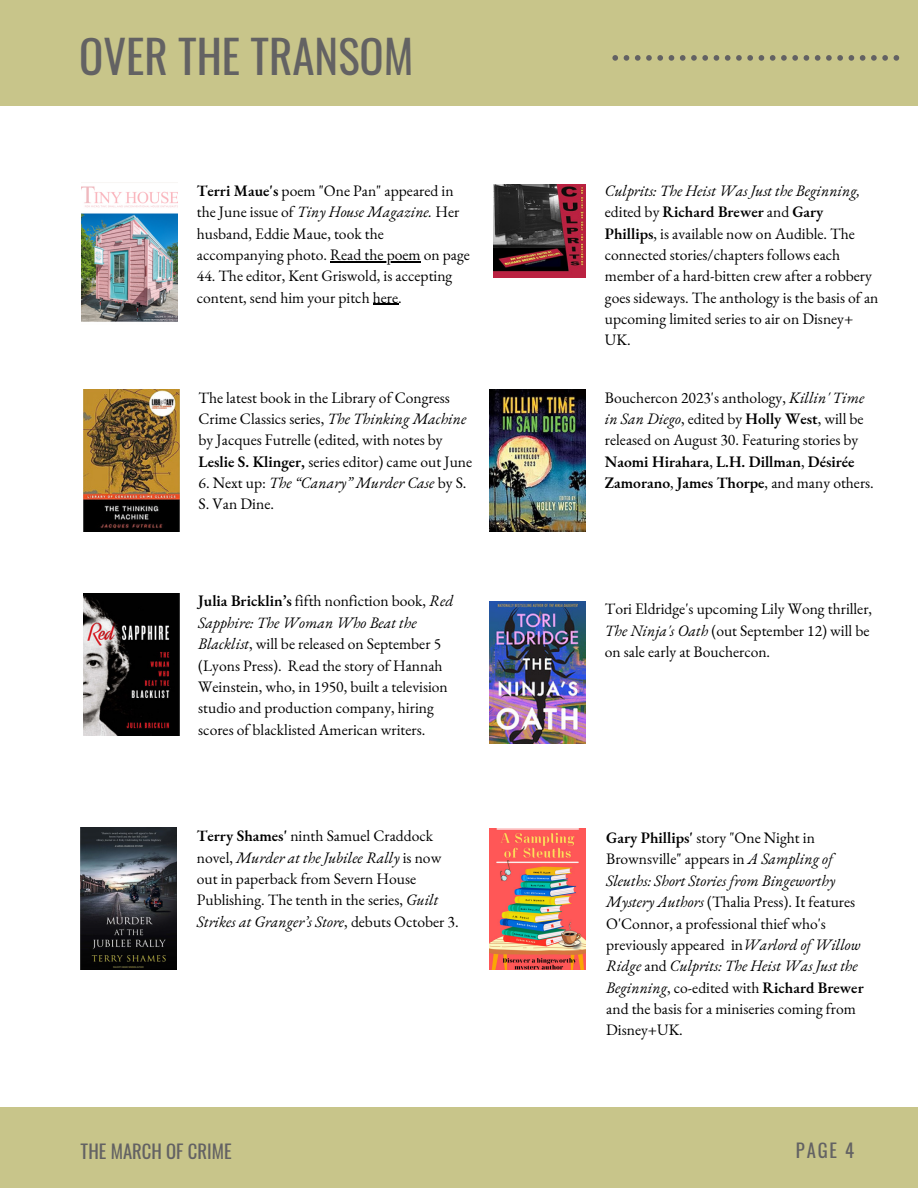
<style>
.page{position:relative;width:918px;height:1188px;background:#fff}
.page>*{position:absolute;margin:0;border:0;box-sizing:border-box;transform-origin:0 0}
.t1{font:45px "Oswald";color:#636263}
.t2{font:18.75px "Oswald";color:#636263}
.t3{font:15.6px/21.3px "EB Garamond";color:#000}
.s1{font-weight:600}
.s2{font-style:italic}
</style>
<div class="page">
<div style="left:0;top:1107px;width:918px;height:81px;background:#c8c58a"></div>
<div style="left:0;top:0;width:918px;height:105px;background:#c8c58a"></div>
<svg style="left:612px;top:55px;width:287px;height:6px"></svg>
<img style="left:82px;top:186px;width:96px;height:136px">
<img style="left:84px;top:389px;width:95px;height:142px">
<img style="left:490px;top:601px;width:96px;height:142px">
<img style="left:81px;top:828px;width:95px;height:141px">
<img style="left:490px;top:828px;width:96px;height:142px">
<img style="left:83px;top:593px;width:96px;height:142px">
<img style="left:493px;top:185px;width:92px;height:92px">
<hr style="left:330px;top:261px;width:91px;height:1px;background:#000">
<svg style="left:373px;top:304px;width:25px;height:1px"></svg>
<img style="left:490px;top:389px;width:96px;height:142px">
<p class="t1" style="left:79px;top:21px;width:336px">OVER THE TRANSOM</p>
<p class="t3" style="left:197px;top:180px;width:275px"><span class="s1">Terri Maue's</span> poem "One Pan" appeared in the June issue of <span class="s2">Tiny House Magazine.</span> Her husband, Eddie Maue, took the accompanying photo. Read the poem on page</p>
<p class="t3" style="left:197px;top:265px;width:257px">44. The editor, Kent Griswold, is accepting content, send him your pitch here.</p>
<p class="t3" style="left:199px;top:386px;width:275px">The latest book in the Library of Congress Crime Classics series, <span class="s2">The Thinking Machine </span>by Jacques Futrelle (edited, with notes by <span class="s1">Leslie S. Klinger,</span> series editor) came out June</p>
<p class="t3" style="left:199px;top:472px;width:269px">6. Next up: <span class="s2">The “Canary” Murder Case</span> by S.<br>S. Van Dine.</p>
<p class="t3" style="left:198px;top:590px;width:257px"><span class="s1">Julia Bricklin’s</span> fifth nonfiction book, <span class="s2">Red Sapphire: The Woman Who Beat the Blacklist</span>, will be released on September 5 (Lyons Press). Read the story of Hannah Weinstein, who, in 1950, built a television studio and production company, hiring scores of blacklisted American writers.</p>
<p class="t3" style="left:605px;top:180px;width:275px"><span class="s2">Culprits: The Heist Was Just the Beginning, </span>edited by <span class="s1">Richard Brewer</span> and <span class="s1">Gary Phillips</span>, is available now on Audible. The connected stories/chapters follows each member of a hard-bitten crew after a robbery goes sideways. The anthology is the basis of an upcoming limited series to air on Disney+ UK.</p>
<p class="t3" style="left:605px;top:386px;width:271px">Bouchercon 2023's anthology, <span class="s2">Killin' Time in San Diego</span>, edited by <span class="s1">Holly West</span>, will be released on August 30. Featuring stories by <span class="s1">Naomi Hirahara</span>, <span class="s1">L.H. Dillman</span>, <span class="s1">Désirée Zamorano</span>, <span class="s1">James Thorpe</span>, and many others.</p>
<p class="t3" style="left:605px;top:598px;width:269px">Tori Eldridge's upcoming Lily Wong thriller,<br><span class="s2">The Ninja's Oath</span> (out September 12) will be on sale early at Bouchercon.</p>
<p class="t3" style="left:197px;top:825px;width:263px"><span class="s1">Terry Shames'</span> ninth Samuel Craddock novel, <span class="s2">Murder at the Jubilee Rally</span> is now out in paperback from Severn House Publishing. The tenth in the series, <span class="s2">Guilt Strikes at Granger’s Store</span>, debuts October 3.</p>
<p class="t3" style="left:606px;top:827px;width:259px"><span class="s1">Gary Phillips'</span> story "One Night in Brownsville" appears in <span class="s2">A Sampling of Sleuths: Short Stories from Bingeworthy Mystery Authors</span> (Thalia Press). It features O'Connor, a professional thief who's previously appeared in<span class="s2">Warlord of Willow Ridge</span> and <span class="s2">Culprits: The Heist Was Just the Beginning</span>, co-edited with <span class="s1">Richard Brewer </span>and the basis for a miniseries coming from Disney+UK.</p>
<p class="t2" style="left:81px;top:1137px;width:153px">THE MARCH OF CRIME</p>
<p class="t2" style="left:796px;top:1136px;width:60px">PAGE 4</p>
</div>
